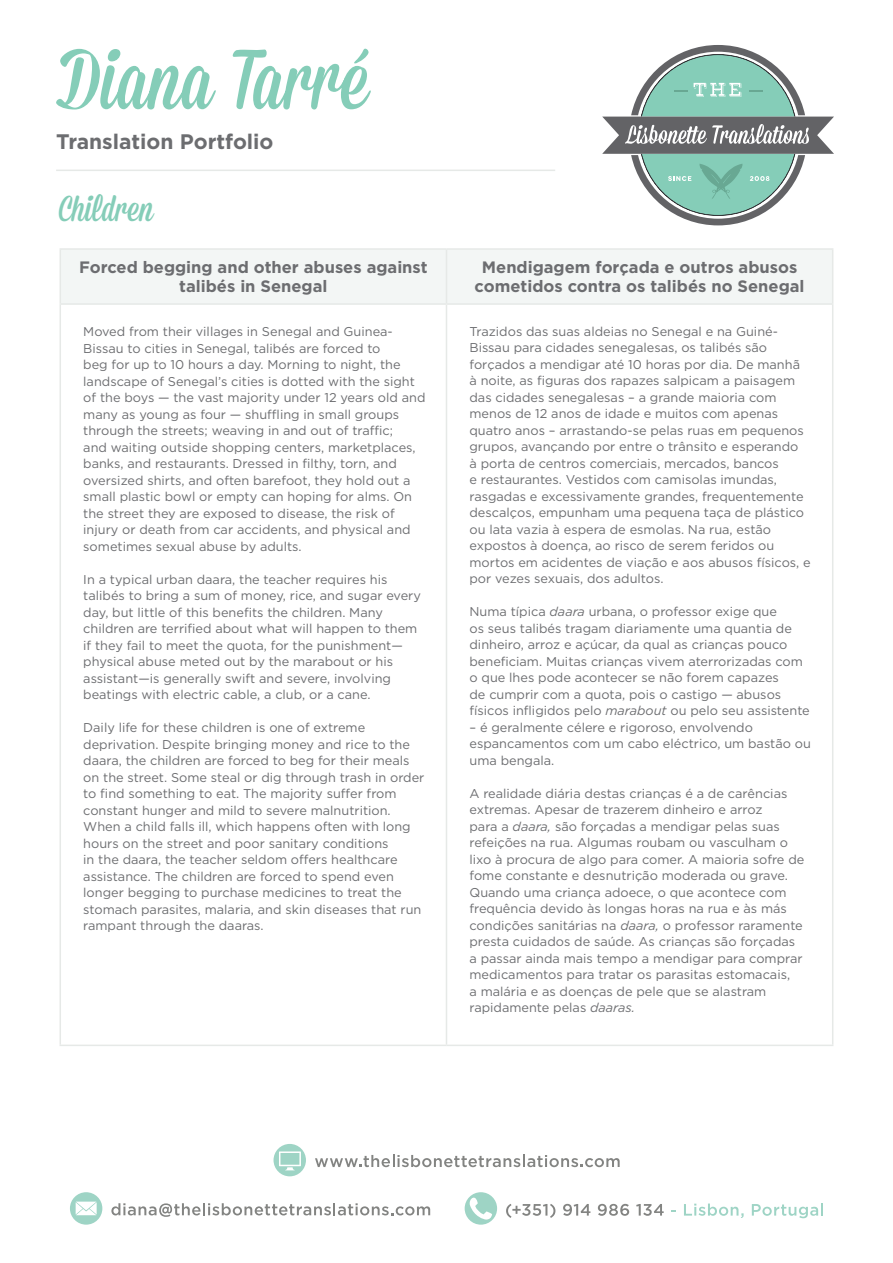
<style>
.page{position:relative;width:893px;height:1263px;background:#fff}
.page>*{position:absolute;margin:0;border:0;box-sizing:border-box;transform-origin:0 0}
.t1{font:36px "Mission Script";color:#85cdb8}
.t2{font:700 21px "Gotham";color:#6c6d70}
.t3{font:700 16.5px/19.8px "Gotham";color:#6c6d70;text-align:center}
.t4{font:12.75px/16.5px "Gotham";color:#6c6d70}
.s1{font-style:italic}
</style>
<div class="page">
<svg style="left:315px;top:1155px;width:305px;height:12px"></svg>
<div style="left:274px;top:1144px;width:32px;height:32px;background:#9ed4c5;border-radius:50%"></div>
<svg style="left:279px;top:1151px;width:22px;height:19px"></svg>
<svg style="left:111px;top:1203px;width:319px;height:14px"></svg>
<div style="left:70px;top:1192px;width:32px;height:32px;background:#9ed4c5;border-radius:50%"></div>
<svg style="left:76px;top:1201px;width:21px;height:14px"></svg>
<svg style="left:506px;top:1204px;width:49px;height:14px"></svg>
<svg style="left:563px;top:1204px;width:27px;height:12px"></svg>
<svg style="left:598px;top:1204px;width:31px;height:12px"></svg>
<svg style="left:636px;top:1204px;width:28px;height:12px"></svg>
<svg style="left:684px;top:1203px;width:60px;height:15px"></svg>
<svg style="left:752px;top:1203px;width:71px;height:15px"></svg>
<div style="left:465px;top:1192px;width:32px;height:33px;background:#9ed4c5;border-radius:50%"></div>
<svg style="left:469px;top:1197px;width:23px;height:23px"></svg>
<svg style="left:602px;top:45px;width:232px;height:180px"></svg>
<svg style="left:56px;top:49px;width:315px;height:60px"></svg>
<hr style="left:56px;top:170px;width:499px;height:1px;background:#e6e9e7">
<div style="left:61px;top:250px;width:771px;height:53px;background:#f3f6f5"></div>
<hr style="left:60px;top:305px;width:1px;height:739px;background:#e6e9e7">
<hr style="left:446px;top:305px;width:1px;height:739px;background:#e6e9e7">
<hr style="left:832px;top:305px;width:1px;height:739px;background:#e6e9e7">
<hr style="left:60px;top:1044px;width:386px;height:2px;background:#e6e9e7">
<hr style="left:446px;top:1044px;width:387px;height:2px;background:#e6e9e7">
<hr style="left:60px;top:248px;width:386px;height:2px;background:#e6e9e7">
<hr style="left:60px;top:250px;width:1px;height:53px;background:#e6e9e7">
<hr style="left:446px;top:248px;width:387px;height:2px;background:#e6e9e7">
<hr style="left:446px;top:250px;width:1px;height:53px;background:#e6e9e7">
<hr style="left:832px;top:250px;width:1px;height:53px;background:#e6e9e7">
<hr style="left:60px;top:303px;width:386px;height:2px;background:#e6e9e7">
<hr style="left:446px;top:303px;width:387px;height:2px;background:#e6e9e7">
<h2 class="t2" style="left:56px;top:129px;width:219px">Translation Portfolio</h2>
<h1 class="t1" style="left:59px;top:187px;width:96px">Children</h1>
<p class="t3" style="left:79px;top:256px;width:350px">Forced begging and other abuses against talibés in Senegal</p>
<p class="t3" style="left:475px;top:256px;width:331px">Mendigagem forçada e outros abusos cometidos contra os talibés no Senegal</p>
<p class="t4" style="left:83px;top:323px;width:344px">Moved from their villages in Senegal and Guinea-Bissau to cities in Senegal, talibés are forced to<br>beg for up to 10 hours a day. Morning to night, the landscape of Senegal’s cities is dotted with the sight of the boys — the vast majority under 12 years old and many as young as four — shuffling in small groups through the streets; weaving in and out of traffic;<br>and waiting outside shopping centers, marketplaces, banks, and restaurants. Dressed in filthy, torn, and oversized shirts, and often barefoot, they hold out a small plastic bowl or empty can hoping for alms. On the street they are exposed to disease, the risk of injury or death from car accidents, and physical and sometimes sexual abuse by adults.</p>
<p class="t4" style="left:83px;top:571px;width:339px">In a typical urban daara, the teacher requires his talibés to bring a sum of money, rice, and sugar every day, but little of this benefits the children. Many children are terrified about what will happen to them if they fail to meet the quota, for the punishment— physical abuse meted out by the marabout or his assistant—is generally swift and severe, involving beatings with electric cable, a club, or a cane.</p>
<p class="t4" style="left:83px;top:719px;width:343px">Daily life for these children is one of extreme deprivation. Despite bringing money and rice to the daara, the children are forced to beg for their meals on the street. Some steal or dig through trash in order to find something to eat. The majority suffer from constant hunger and mild to severe malnutrition.<br>When a child falls ill, which happens often with long hours on the street and poor sanitary conditions<br>in the daara, the teacher seldom offers healthcare assistance. The children are forced to spend even longer begging to purchase medicines to treat the stomach parasites, malaria, and skin diseases that run rampant through the daaras.</p>
<p class="t4" style="left:469px;top:323px;width:343px">Trazidos das suas aldeias no Senegal e na Guiné-Bissau para cidades senegalesas, os talibés são forçados a mendigar até 10 horas por dia. De manhã<br>à noite, as figuras dos rapazes salpicam a paisagem das cidades senegalesas – a grande maioria com menos de 12 anos de idade e muitos com apenas quatro anos – arrastando-se pelas ruas em pequenos grupos, avançando por entre o trânsito e esperando<br>à porta de centros comerciais, mercados, bancos<br>e restaurantes. Vestidos com camisolas imundas, rasgadas e excessivamente grandes, frequentemente descalços, empunham uma pequena taça de plástico ou lata vazia à espera de esmolas. Na rua, estão expostos à doença, ao risco de serem feridos ou mortos em acidentes de viação e aos abusos físicos, e por vezes sexuais, dos adultos.</p>
<p class="t4" style="left:469px;top:603px;width:342px">Numa típica <span class="s1">daara</span> urbana, o professor exige que<br>os seus talibés tragam diariamente uma quantia de dinheiro, arroz e açúcar, da qual as crianças pouco beneficiam. Muitas crianças vivem aterrorizadas com o que lhes pode acontecer se não forem capazes<br>de cumprir com a quota, pois o castigo — abusos físicos infligidos pelo <span class="s1">marabout</span> ou pelo seu assistente</p>
<p class="t4" style="left:469px;top:719px;width:343px">– é geralmente célere e rigoroso, envolvendo espancamentos com um cabo eléctrico, um bastão ou uma bengala.</p>
<p class="t4" style="left:469px;top:785px;width:336px">A realidade diária destas crianças é a de carências extremas. Apesar de trazerem dinheiro e arroz<br>para a <span class="s1">daara,</span> são forçadas a mendigar pelas suas refeições na rua. Algumas roubam ou vasculham o lixo à procura de algo para comer. A maioria sofre de fome constante e desnutrição moderada ou grave.<br>Quando uma criança adoece, o que acontece com frequência devido às longas horas na rua e às más condições sanitárias na <span class="s1">daara,</span> o professor raramente presta cuidados de saúde. As crianças são forçadas a passar ainda mais tempo a mendigar para comprar medicamentos para tratar os parasitas estomacais,<br>a malária e as doenças de pele que se alastram rapidamente pelas <span class="s1">daaras.</span></p>
</div>
